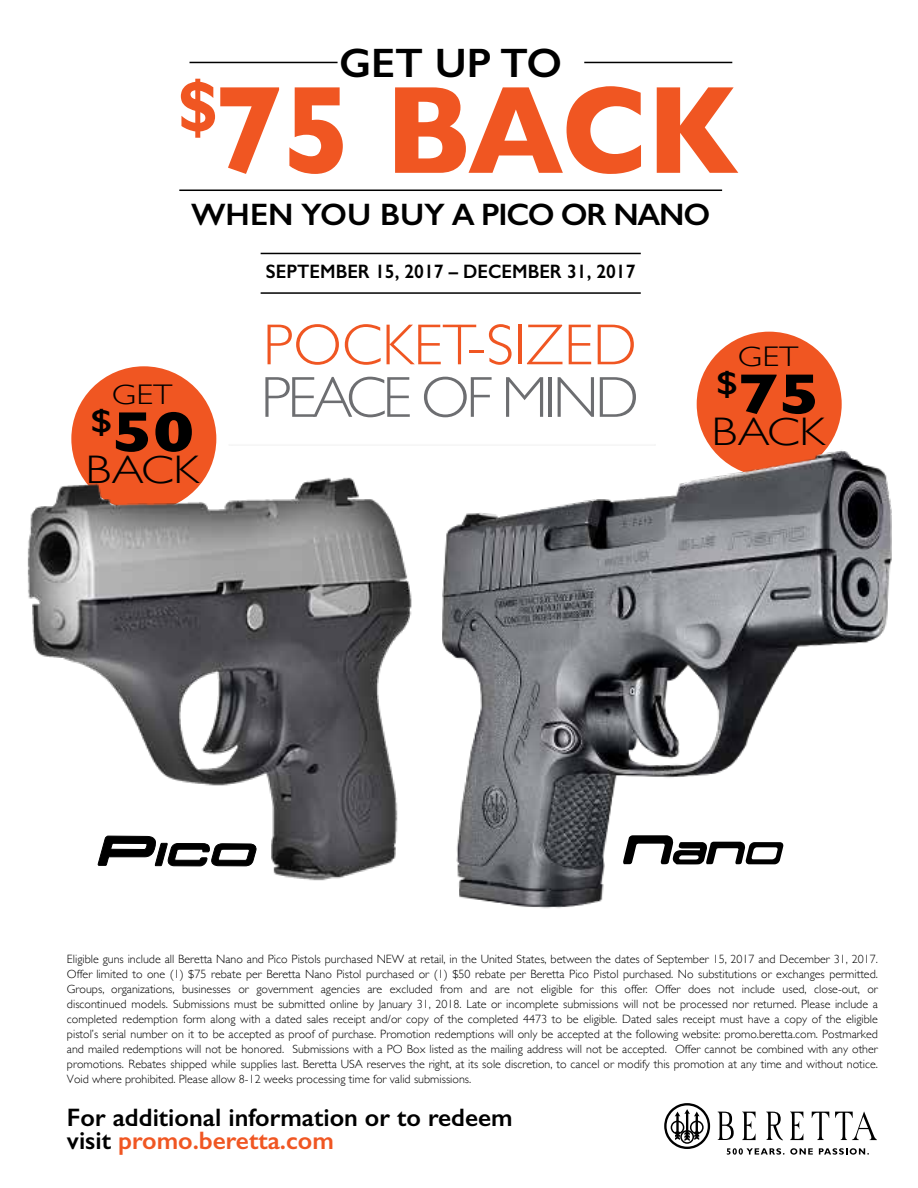
<style>
.page{position:relative;width:918px;height:1188px;background:#fff}
.page>*{position:absolute;margin:0;border:0;box-sizing:border-box;transform-origin:0 0}
.t1{font:700 126.3px "Gill Sans";letter-spacing:-.005em;color:#f05622;scale:.91 1}
.t2{font:300 58.05px "Gill Sans";color:#f05622}
.t3{font:300 58.05px "Gill Sans";letter-spacing:-.06em;color:#6d6e71}
.t4{font:700 57.45px "Gill Sans";color:#000;scale:1.2 1}
.t5{font:600 41.25px "Gill Sans";color:#000}
.t6{font:300 39.75px "Gill Sans";color:#000;scale:1.2 1}
.t7{font:600 31.05px "Gill Sans";letter-spacing:-.04em;color:#000}
.t8{font:300 28.35px "Gill Sans";color:#000;scale:1.2 1}
.t9{font:600 25.35px/22.5px "Gill Sans";color:#000}
.t10{font:600 19.5px "Gill Sans";color:#000;scale:.95 1}
.t11{font:300 12px/15px "Gill Sans";color:#000;text-align:justify}
.s1{color:#f05622}
</style>
<div class="page">
<div style="left:71px;top:366px;width:145px;height:145px;background:#f05622;border-radius:50%"></div>
<div style="left:697px;top:332px;width:145px;height:145px;background:#f05622;border-radius:50%"></div>
<img style="left:27px;top:416px;width:865px;height:480px">
<svg style="left:727px;top:1148px;width:86px;height:7px"></svg>
<svg style="left:819px;top:1148px;width:50px;height:7px"></svg>
<svg style="left:766px;top:1112px;width:17px;height:28px"></svg>
<svg style="left:812px;top:1112px;width:17px;height:28px"></svg>
<svg style="left:835px;top:1111px;width:42px;height:29px"></svg>
<svg style="left:718px;top:1112px;width:16px;height:28px"></svg>
<svg style="left:742px;top:1112px;width:14px;height:28px"></svg>
<svg style="left:790px;top:1112px;width:13px;height:28px"></svg>
<svg style="left:664px;top:1103px;width:46px;height:46px"></svg>
<hr style="left:190px;top:62px;width:148px;height:1px;background:#000">
<hr style="left:179px;top:190px;width:543px;height:1px;background:#000">
<hr style="left:261px;top:253px;width:380px;height:1px;background:#000">
<hr style="left:261px;top:292px;width:380px;height:2px;background:#000">
<hr style="left:584px;top:62px;width:148px;height:1px;background:#000">
<svg style="left:98px;top:836px;width:159px;height:30px"></svg>
<svg style="left:623px;top:835px;width:160px;height:29px"></svg>
<h3 class="t5" style="left:339px;top:38px;width:225px">GET UP TO</h3>
<h1 class="t1" style="left:177px;top:30px;width:618px"><sup>$</sup>75 BACK</h1>
<h3 class="t7" style="left:191px;top:195px;width:521px">WHEN YOU BUY A PICO OR NANO</h3>
<h3 class="t8" style="left:112px;top:372px;width:52px">GET</h3>
<h3 class="t4" style="left:90px;top:386px;width:88px"><sup>$</sup>50</h3>
<h3 class="t6" style="left:86px;top:439px;width:96px">BACK</h3>
<h3 class="t10" style="left:266px;top:259px;width:391px">SEPTEMBER 15, 2017 – DECEMBER 31, 2017</h3>
<h2 class="t2" style="left:263px;top:300px;width:375px">POCKET-SIZED</h2>
<h2 class="t3" style="left:261px;top:352px;width:380px">PEACE OF MIND</h2>
<h3 class="t8" style="left:738px;top:334px;width:52px">GET</h3>
<h3 class="t4" style="left:716px;top:349px;width:88px"><sup>$</sup>75</h3>
<h3 class="t6" style="left:711px;top:401px;width:96px">BACK</h3>
<p class="t11" style="left:67px;top:951px;width:812px">Eligible guns include all Beretta Nano and Pico Pistols purchased NEW at retail, in the United States, between the dates of September 15, 2017 and December 31, 2017.<br>Offer limited to one (1) $75 rebate per Beretta Nano Pistol purchased or (1) $50 rebate per Beretta Pico Pistol purchased. No substitutions or exchanges permitted.<br>Groups, organizations, businesses or government agencies are excluded from and are not eligible for this offer. Offer does not include used, close-out, or discontinued models. Submissions must be submitted online by January 31, 2018. Late or incomplete submissions will not be processed nor returned. Please include a completed redemption form along with a dated sales receipt and/or copy of the completed 4473 to be eligible. Dated sales receipt must have a copy of the eligible pistol’s serial number on it to be accepted as proof of purchase. Promotion redemptions will only be accepted at the following website: promo.beretta.com. Postmarked and mailed redemptions will not be honored. Submissions with a PO Box listed as the mailing address will not be accepted. Offer cannot be combined with any other promotions. Rebates shipped while supplies last. Beretta USA reserves the right, at its sole discretion, to cancel or modify this promotion at any time and without notice.<br>Void where prohibited. Please allow 8-12 weeks processing time for valid submissions.</p>
<h3 class="t9" style="left:67px;top:1106px;width:447px">For additional information or to redeem visit <span class="s1">promo.beretta.com</span></h3>
</div>
